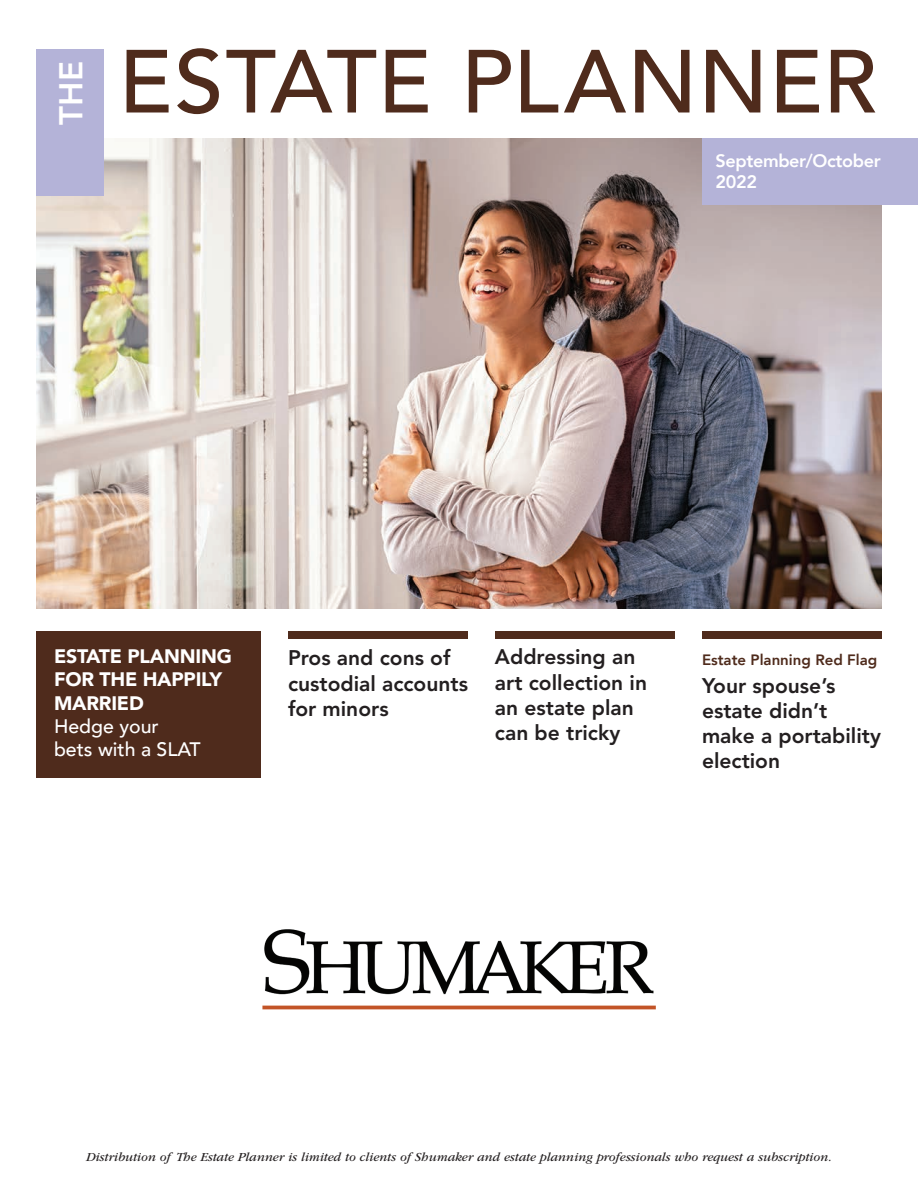
<style>
.page{position:relative;width:918px;height:1188px;background:#fff}
.page>*{position:absolute;margin:0;border:0;box-sizing:border-box;transform-origin:0 0}
.t1{font:500 88.5px "Avenir";letter-spacing:.005em;color:#4f2b1c}
.t2{font:800 33px "Avenir";color:#fff}
.t3{font:800 21px/25.2px "Avenir LT Std";color:#231f20}
.t4{font:900 19.5px/23.4px "Avenir";letter-spacing:-.01em;color:#fff}
.t5{font:500 19.5px/23.4px "Avenir";color:#fff}
.t6{font:800 18px/21.6px "Avenir";letter-spacing:-.02em;color:#fff}
.t7{font:800 15px "Avenir";color:#4f2b1c}
.t8{font:italic 12.75px "ITC Garamond Std";color:#231f20}
</style>
<div class="page">
<img style="left:36px;top:138px;width:846px;height:471px">
<div style="left:36px;top:632px;width:225px;height:146px;background:#4f2b1c"></div>
<div style="left:36px;top:50px;width:68px;height:146px;background:#b4b3d8"></div>
<div style="left:702px;top:138px;width:216px;height:67px;background:#b4b3d8"></div>
<div style="left:288px;top:632px;width:180px;height:7px;background:#4f2b1c"></div>
<div style="left:495px;top:632px;width:180px;height:7px;background:#4f2b1c"></div>
<div style="left:702px;top:632px;width:180px;height:7px;background:#4f2b1c"></div>
<img style="left:262px;top:929px;width:394px;height:81px">
<h2 class="t2" style="left:45px;top:124px;width:65px;rotate:-90deg">THE</h2>
<h1 class="t1" style="left:118px;top:5px;width:760px">ESTATE PLANNER</h1>
<p class="t6" style="left:716px;top:149px;width:167px">September/October<br>2022</p>
<p class="t4" style="left:54px;top:644px;width:179px">ESTATE PLANNING<br>FOR THE HAPPILY<br>MARRIED</p>
<p class="t5" style="left:54px;top:713px;width:148px">Hedge your bets with a SLAT</p>
<p class="t3" style="left:288px;top:646px;width:182px">Pros and cons of custodial accounts for minors</p>
<p class="t3" style="left:495px;top:644px;width:154px">Addressing an art collection in an estate plan can be tricky</p>
<p class="t7" style="left:702px;top:648px;width:177px">Estate Planning Red Flag</p>
<p class="t3" style="left:702px;top:673px;width:180px">Your spouse’s estate didn’t make a portability election</p>
<p class="t8" style="left:86px;top:1150px;width:747px">Distribution of The Estate Planner is limited to clients of Shumaker and estate planning professionals who request a subscription.</p>
</div>
